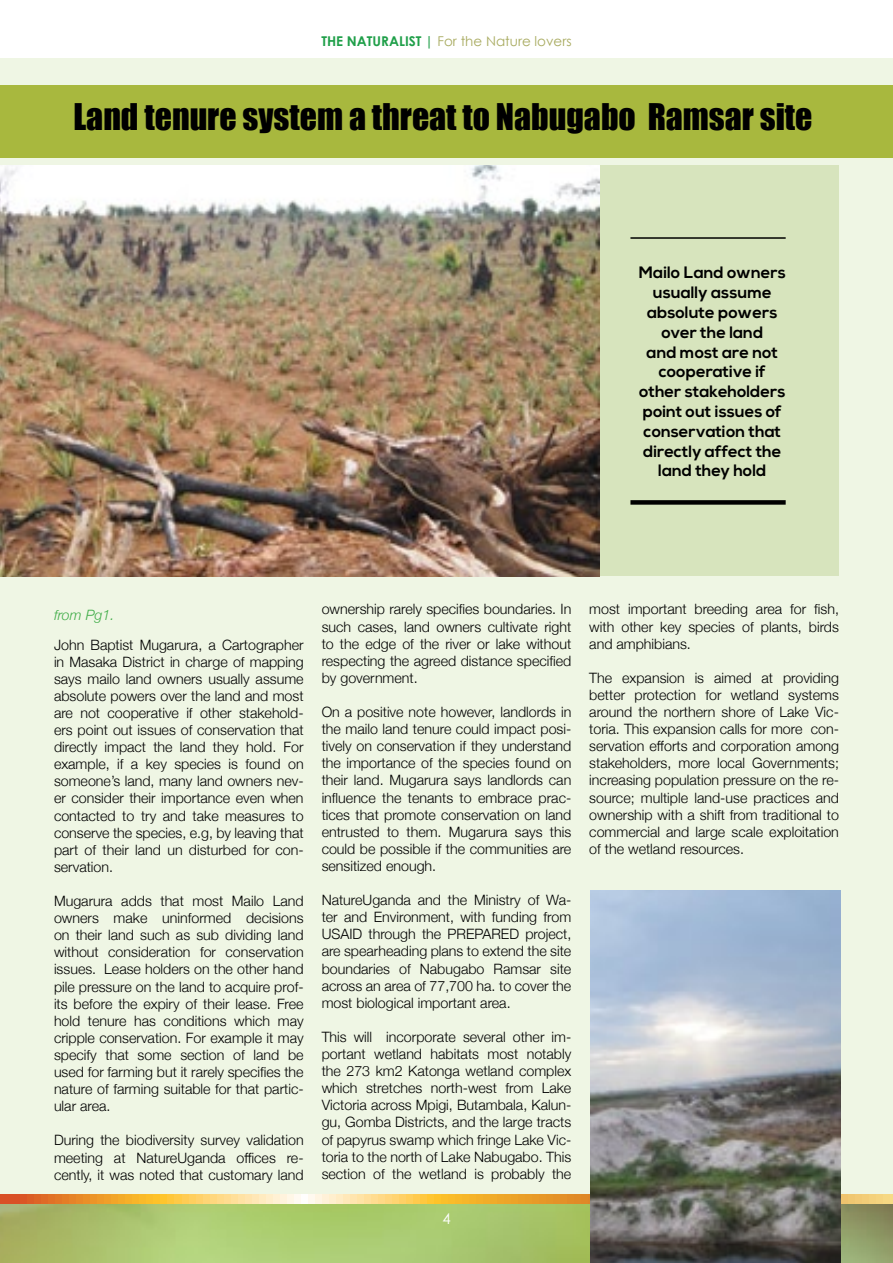
<style>
.page{position:relative;width:893px;height:1263px;background:#fff}
.page>*{position:absolute;margin:0;border:0;box-sizing:border-box;transform-origin:0 0}
.t1{font:33.75px "Impact";color:#000}
.t2{font:700 16.5px/19.8px "Nexa";color:#000;text-align:center}
.t3{font:15px "Century Gothic";color:#fff}
.t4{font:300 14.25px/17.1px "Helvetica Neue";color:#000;text-align:justify}
.t5{font:italic 300 14.25px "Helvetica Neue";color:#41ad49}
.t6{font:13.5px "Century Gothic";color:#a8aa5f}
.s1{font-weight:700;color:#1f9f49}
</style>
<div class="page">
<img style="left:0;top:1203px;width:893px;height:60px">
<img style="left:840px;top:1216px;width:53px;height:47px">
<svg style="left:887px;top:1237px;width:6px;height:26px"></svg>
<svg style="left:0;top:1194px;width:893px;height:9px;background:#f3b95d"></svg>
<div style="left:0;top:58px;width:893px;height:1136px;background:#eff6e4"></div>
<div style="left:0;top:85px;width:893px;height:72px;background:#a8b83e"></div>
<div style="left:589px;top:166px;width:250px;height:410px;background:#d7e4bd"></div>
<hr style="left:630px;top:237px;width:156px;height:2px;background:#000">
<div style="left:630px;top:500px;width:156px;height:5px;background:#000"></div>
<img style="left:591px;top:890px;width:249px;height:373px">
<img style="left:0;top:166px;width:600px;height:410px">
<p class="t6" style="left:321px;top:33px;width:252px"><span class="s1">THE NATURALIST |</span> For the Nature lovers</p>
<h1 class="t1" style="left:74px;top:91px;width:740px">Land tenure system a threat to Nabugabo Ramsar site</h1>
<p class="t2" style="left:639px;top:263px;width:149px">Mailo Land owners usually assume absolute powers over the land<br>and most are not cooperative if other stakeholders point out issues of conservation that directly affect the land they hold</p>
<p class="t5" style="left:54px;top:604px;width:62px">from Pg1.</p>
<p class="t4" style="left:54px;top:635px;width:251px">John Baptist Mugarura, a Cartographer in Masaka District in charge of mapping says mailo land owners usually assume absolute powers over the land and most are not cooperative if other stakehold&shy;ers point out issues of conservation that directly impact the land they hold. For example, if a key species is found on someone’s land, many land owners nev&shy;er consider their importance even when contacted to try and take measures to conserve the species, e.g, by leaving that part of their land un disturbed for con&shy;servation.</p>
<p class="t4" style="left:54px;top:891px;width:251px">Mugarura adds that most Mailo Land owners make uninformed decisions on their land such as sub dividing land without consideration for conservation issues. Lease holders on the other hand pile pressure on the land to acquire prof&shy;its before the expiry of their lease. Free hold tenure has conditions which may cripple conservation. For example it may specify that some section of land be used for farming but it rarely specifies the nature of farming suitable for that partic&shy;ular area.</p>
<p class="t4" style="left:54px;top:1131px;width:251px">During the biodiversity survey validation meeting at NatureUganda offices re&shy;cently, it was noted that customary land</p>
<p class="t4" style="left:322px;top:600px;width:251px">ownership rarely specifies boundaries. In such cases, land owners cultivate right to the edge of the river or lake without respecting the agreed distance specified by government.</p>
<p class="t4" style="left:322px;top:703px;width:251px">On a positive note however, landlords in the mailo land tenure could impact posi&shy;tively on conservation if they understand the importance of the species found on their land. Mugarura says landlords can influence the tenants to embrace prac&shy;tices that promote conservation on land entrusted to them. Mugarura says this could be possible if the communities are sensitized enough.</p>
<p class="t4" style="left:322px;top:891px;width:251px">NatureUganda and the Ministry of Wa&shy;ter and Environment, with funding from USAID through the PREPARED project, are spearheading plans to extend the site boundaries of Nabugabo Ramsar site across an area of 77,700 ha. to cover the most biological important area.</p>
<p class="t4" style="left:322px;top:1027px;width:251px">This will incorporate several other im&shy;portant wetland habitats most notably the 273 km2 Katonga wetland complex which stretches north-west from Lake Victoria across Mpigi, Butambala, Kalun&shy;gu, Gomba Districts, and the large tracts of papyrus swamp which fringe Lake Vic&shy;toria to the north of Lake Nabugabo. This section of the wetland is probably the</p>
<p class="t3" style="left:442px;top:1210px;width:10px">4</p>
<p class="t4" style="left:589px;top:600px;width:251px">most important breeding area for fish, with other key species of plants, birds and amphibians.</p>
<p class="t4" style="left:589px;top:668px;width:251px">The expansion is aimed at providing better protection for wetland systems around the northern shore of Lake Vic&shy;toria. This expansion calls for more con&shy;servation efforts and corporation among stakeholders, more local Governments; increasing population pressure on the re&shy;source; multiple land-use practices and ownership with a shift from traditional to commercial and large scale exploitation of the wetland resources.</p>
</div>
